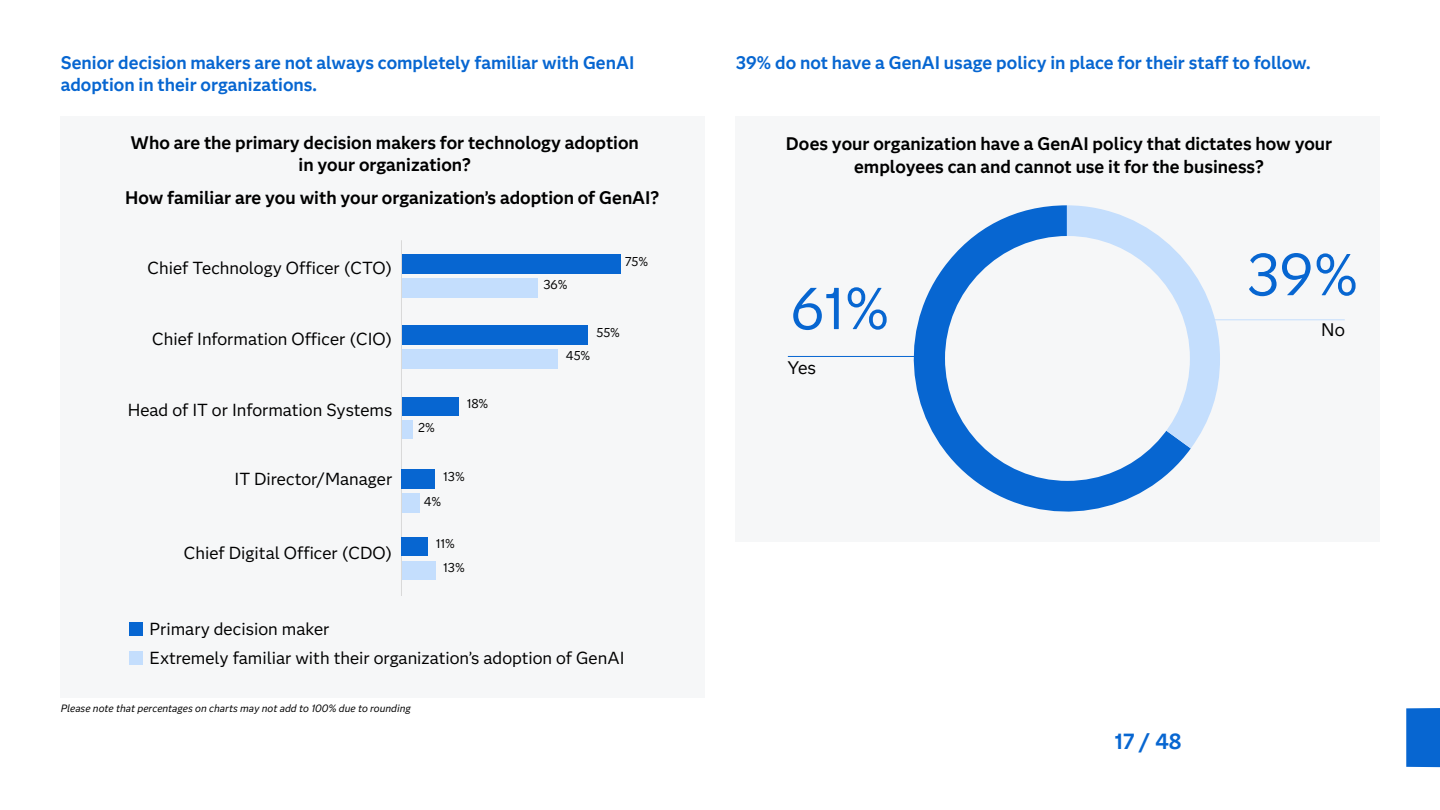
<style>
.page{position:relative;width:1440px;height:810px;background:#fff}
.page>*{position:absolute;margin:0;border:0;box-sizing:border-box;transform-origin:0 0}
.t1{font:58.28px "Anova";color:#0766d1}
.t2{font:700 21.67px "Anova";color:#0766d1}
.t3{font:700 18px/22.5px "Anova";color:#000;text-align:center}
.t4{font:700 18px/22.5px "Anova";color:#0766d1}
.t5{font:18px "Anova";color:#000}
.t6{font:17.25px/28.9px "Anova";color:#000}
.t7{font:12.67px "Anova";color:#000}
.t8{font:italic 10.5px "Anova";color:#000}
</style>
<div class="page">
<div style="left:1406px;top:708px;width:34px;height:59px;background:#0766d1"></div>
<div style="left:735px;top:116px;width:644px;height:426px;background:#f6f7f8"></div>
<svg style="left:913px;top:205px;width:278px;height:307px;fill:#0766d1"></svg>
<svg style="left:1067px;top:205px;width:153px;height:243px"></svg>
<div style="left:945px;top:236px;width:245px;height:245px;background:#f6f7f8;border-radius:50%"></div>
<hr style="left:788px;top:356px;width:131px;height:1px;background:#0766d1">
<hr style="left:1207px;top:319px;width:138px;height:1px;background:#c4defd">
<div style="left:61px;top:116px;width:644px;height:582px;background:#f6f7f8"></div>
<div style="left:401px;top:494px;width:19px;height:19px;background:#c4defd"></div>
<div style="left:401px;top:561px;width:35px;height:19px;background:#c4defd"></div>
<div style="left:401px;top:421px;width:12px;height:18px;background:#c4defd"></div>
<div style="left:401px;top:350px;width:157px;height:19px;background:#c4defd"></div>
<div style="left:401px;top:278px;width:137px;height:20px;background:#c4defd"></div>
<div style="left:401px;top:397px;width:58px;height:18px;background:#0766d1"></div>
<div style="left:401px;top:326px;width:187px;height:19px;background:#0766d1"></div>
<div style="left:401px;top:255px;width:220px;height:19px;background:#0766d1"></div>
<hr style="left:401px;top:240px;width:1px;height:356px;background:#d9d9d9">
<div style="left:130px;top:623px;width:13px;height:13px;background:#0766d1"></div>
<div style="left:130px;top:651px;width:13px;height:13px;background:#c4defd"></div>
<div style="left:401px;top:470px;width:34px;height:19px;background:#0766d1"></div>
<div style="left:401px;top:538px;width:27px;height:18px;background:#0766d1"></div>
<p class="t4" style="left:61px;top:50px;width:575px">Senior decision makers are not always completely familiar with GenAI adoption in their organizations.</p>
<p class="t3" style="left:131px;top:130px;width:510px">Who are the primary decision makers for technology adoption in your organization?</p>
<p class="t3" style="left:125px;top:185px;width:536px">How familiar are you with your organization’s adoption of GenAI?</p>
<p class="t6" style="left:148px;top:253px;width:246px">Chief Technology Officer (CTO)</p>
<p class="t7" style="left:625px;top:252px;width:25px">75%</p>
<p class="t7" style="left:543px;top:276px;width:26px">36%</p>
<p class="t6" style="left:152px;top:324px;width:242px">Chief Information Officer (CIO)</p>
<p class="t7" style="left:596px;top:323px;width:25px">55%</p>
<p class="t7" style="left:566px;top:347px;width:26px">45%</p>
<p class="t6" style="left:128px;top:395px;width:266px">Head of IT or Information Systems</p>
<p class="t7" style="left:467px;top:394px;width:23px">18%</p>
<p class="t7" style="left:418px;top:418px;width:18px">2%</p>
<p class="t6" style="left:235px;top:464px;width:159px">IT Director/Manager</p>
<p class="t7" style="left:443px;top:468px;width:23px">13%</p>
<p class="t7" style="left:424px;top:493px;width:19px">4%</p>
<p class="t6" style="left:184px;top:538px;width:210px">Chief Digital Officer (CDO)</p>
<p class="t7" style="left:436px;top:535px;width:21px">11%</p>
<p class="t7" style="left:443px;top:559px;width:23px">13%</p>
<p class="t6" style="left:150px;top:613px;width:476px">Primary decision maker<br>Extremely familiar with their organization’s adoption of GenAI</p>
<p class="t8" style="left:61px;top:700px;width:352px">Please note that percentages on charts may not add to 100% due to rounding</p>
<p class="t4" style="left:736px;top:50px;width:576px">39% do not have a GenAI usage policy in place for their staff to follow.</p>
<p class="t3" style="left:786px;top:132px;width:548px">Does your organization have a GenAI policy that dictates how your employees can and cannot use it for the business?</p>
<h1 class="t1" style="left:791px;top:267px;width:100px">61%</h1>
<p class="t5" style="left:787px;top:355px;width:30px">Yes</p>
<h1 class="t1" style="left:1247px;top:234px;width:113px">39%</h1>
<p class="t5" style="left:1321px;top:317px;width:25px">No</p>
<p class="t2" style="left:1114px;top:725px;width:69px">17 / 48</p>
</div>
